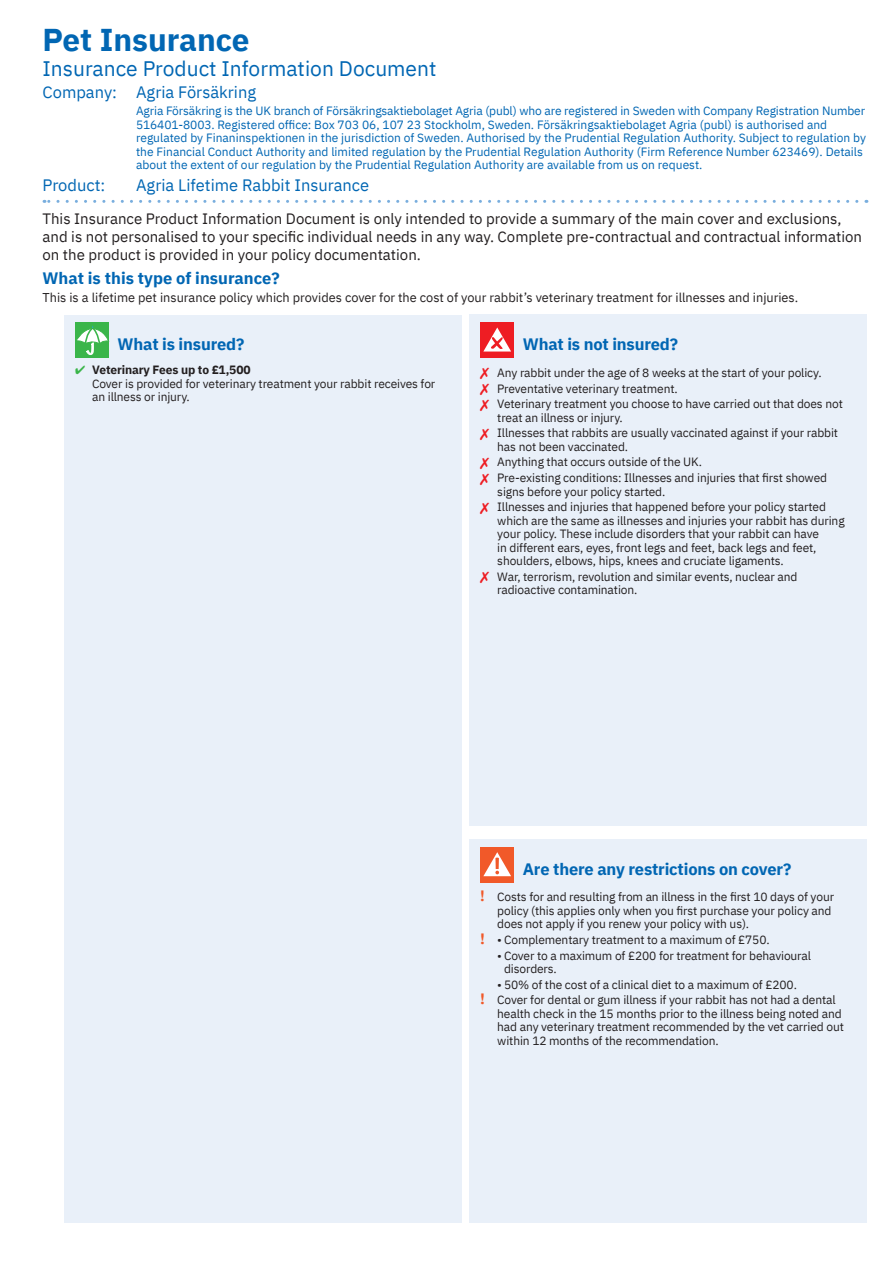
<style>
.page{position:relative;width:893px;height:1263px;background:#fff}
.page>*{position:absolute;margin:0;border:0;box-sizing:border-box;transform-origin:0 0}
.t1{font:700 31.5px "IBM Plex Sans";color:#0166b3}
.t2{font:21px "IBM Plex Sans";color:#0166b3}
.t3{font:700 16.5px "IBM Plex Sans";letter-spacing:-.01em;color:#0166b3}
.t4{font:16.5px "IBM Plex Sans";color:#0166b3}
.t5{font:15px/18px "IBM Plex Sans";color:#231f20}
.t6{font:12.75px "IBM Plex Sans";color:#231f20}
.t7{font:12px/13.5px "IBM Plex Sans";letter-spacing:-.01em;color:#231f20}
.t8{font:12px/13.5px "IBM Plex Sans";color:#0166b3}
.s1{color:#3ab54a}
.s2{font-weight:700}
.s3{color:#ee1d23}
.s4{font-weight:700;font-size:15px;color:#f15929}
</style>
<div class="page">
<div style="left:469px;top:315px;width:398px;height:511px;background:#e9f0f9"></div>
<div style="left:64px;top:315px;width:397px;height:907px;background:#e9f0f9"></div>
<div style="left:469px;top:839px;width:398px;height:383px;background:#e9f0f9"></div>
<div style="left:480px;top:847px;width:34px;height:36px;background:#f15929"></div>
<svg style="left:483px;top:852px;width:28px;height:24px"></svg>
<div style="left:480px;top:323px;width:34px;height:35px;background:#ee1d23"></div>
<svg style="left:483px;top:327px;width:28px;height:24px"></svg>
<div style="left:75px;top:323px;width:34px;height:35px;background:#3ab54a"></div>
<svg style="left:77px;top:325px;width:31px;height:30px"></svg>
<svg style="left:44px;top:200px;width:813px;height:3px"></svg>
<h1 class="t1" style="left:43px;top:15px;width:209px">Pet Insurance</h1>
<h2 class="t2" style="left:43px;top:52px;width:395px">Insurance Product Information Document</h2>
<h3 class="t4" style="left:43px;top:79px;width:215px">Company: Agria Försäkring</h3>
<p class="t8" style="left:136px;top:103px;width:731px">Agria Försäkring is the UK branch of Försäkringsaktiebolaget Agria (publ) who are registered in Sweden with Company Registration Number 516401-8003. Registered office: Box 703 06, 107 23 Stockholm, Sweden. Försäkringsaktiebolaget Agria (publ) is authorised and regulated by Finaninspektionen in the jurisdiction of Sweden. Authorised by the Prudential Regulation Authority. Subject to regulation by the Financial Conduct Authority and limited regulation by the Prudential Regulation Authority (Firm Reference Number 623469). Details about the extent of our regulation by the Prudential Regulation Authority are available from us on request.</p>
<h3 class="t4" style="left:43px;top:172px;width:64px">Product:</h3>
<h3 class="t4" style="left:136px;top:172px;width:235px">Agria Lifetime Rabbit Insurance</h3>
<p class="t5" style="left:43px;top:208px;width:821px">This Insurance Product Information Document is only intended to provide a summary of the main cover and exclusions, and is not personalised to your specific individual needs in any way. Complete pre-contractual and contractual information on the product is provided in your policy documentation.</p>
<h3 class="t3" style="left:43px;top:265px;width:239px">What is this type of insurance?</h3>
<p class="t6" style="left:43px;top:288px;width:757px">This is a lifetime pet insurance policy which provides cover for the cost of your rabbit’s veterinary treatment for illnesses and injuries.</p>
<h3 class="t3" style="left:118px;top:331px;width:128px">What is insured?</h3>
<h3 class="t3" style="left:523px;top:331px;width:157px">What is not insured?</h3>
<p class="t7" style="left:92px;top:362px;width:345px;text-indent:-17px"><span class="s1">✔</span> <span class="s2">Veterinary Fees up to £1,500<br></span>Cover is provided for veterinary treatment your rabbit receives for an illness or injury.</p>
<p class="t7" style="left:480px;top:364px;width:364px;line-height:15.6px"><span class="s3">✗</span> Any rabbit under the age of 8 weeks at the start of your policy.<br><span class="s3">✗</span> Preventative veterinary treatment.<br><span class="s3">✗</span> Veterinary treatment you choose to have carried out that does not</p>
<p class="t7" style="left:480px;top:409px;width:359px;line-height:15.6px;text-indent:17px">treat an illness or injury.<br><span class="s3">✗</span> Illnesses that rabbits are usually vaccinated against if your rabbit</p>
<p class="t7" style="left:480px;top:438px;width:348px;line-height:15.6px;text-indent:17px">has not been vaccinated.<br><span class="s3">✗</span> Anything that occurs outside of the UK.<br><span class="s3">✗</span> Pre-existing conditions: Illnesses and injuries that first showed</p>
<p class="t7" style="left:480px;top:483px;width:347px;line-height:15.6px;text-indent:17px">signs before your policy started.<br><span class="s3">✗</span> Illnesses and injuries that happened before your policy started</p>
<p class="t7" style="left:497px;top:513px;width:349px">which are the same as illnesses and injuries your rabbit has during your policy. These include disorders that your rabbit can have<br>in different ears, eyes, front legs and feet, back legs and feet, shoulders, elbows, hips, knees and cruciate ligaments.</p>
<p class="t7" style="left:497px;top:569px;width:302px;text-indent:-17px"><span class="s3">✗</span> War, terrorism, revolution and similar events, nuclear and radioactive contamination.</p>
<h3 class="t3" style="left:523px;top:856px;width:270px">Are there any restrictions on cover?</h3>
<p class="t7" style="left:497px;top:889px;width:338px;text-indent:-17px"><span class="s4">!</span> Costs for and resulting from an illness in the first 10 days of your policy (this applies only when you first purchase your policy and does not apply if you renew your policy with us).</p>
<p class="t7" style="left:480px;top:932px;width:291px"><span class="s4">!</span> • Complementary treatment to a maximum of £750.</p>
<p class="t7" style="left:504px;top:948px;width:308px;text-indent:-7px">• Cover to a maximum of £200 for treatment for behavioural disorders.</p>
<p class="t7" style="left:480px;top:976px;width:357px;line-height:15.6px;text-indent:17px">• 50% of the cost of a clinical diet to a maximum of £200.<br><span class="s4">!</span> Cover for dental or gum illness if your rabbit has not had a dental</p>
<p class="t7" style="left:497px;top:1006px;width:348px">health check in the 15 months prior to the illness being noted and had any veterinary treatment recommended by the vet carried out within 12 months of the recommendation.</p>
</div>
